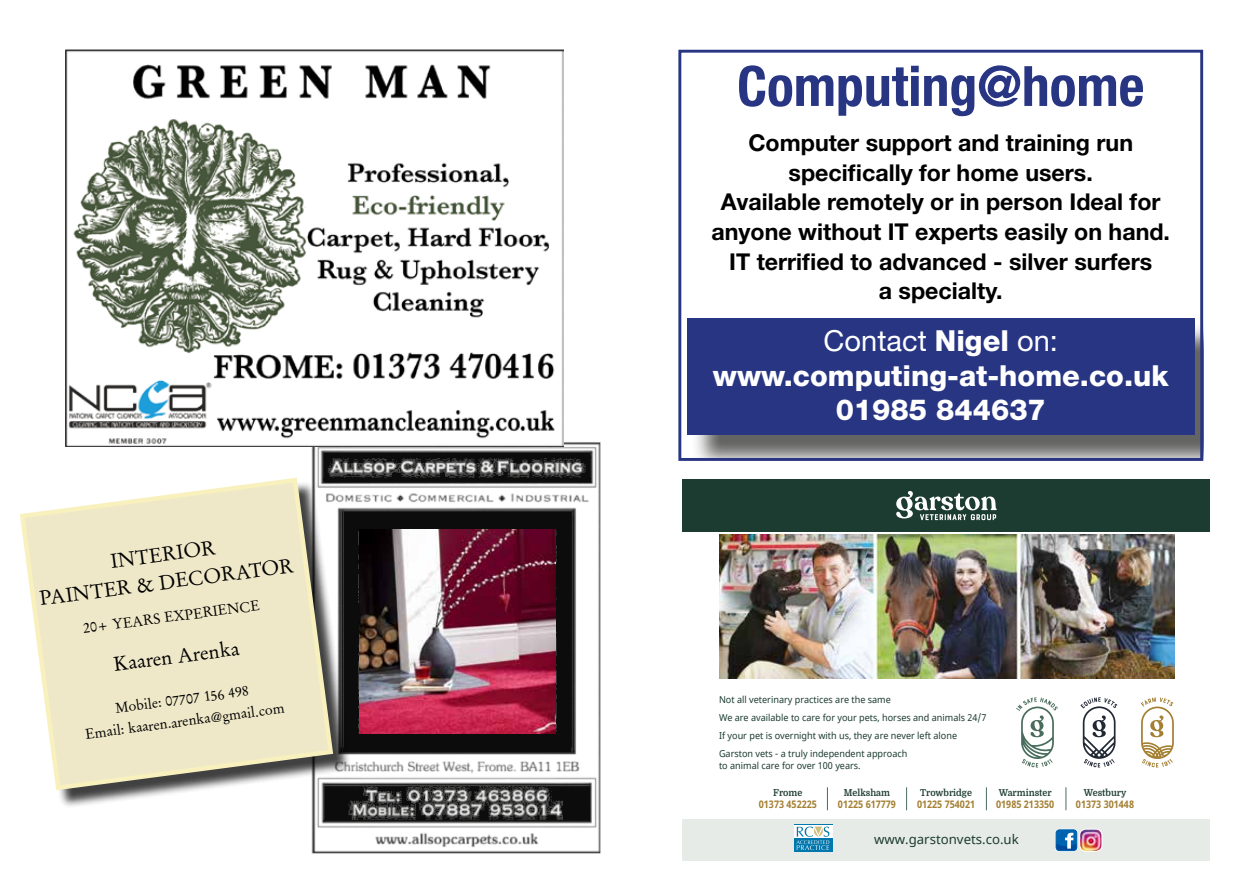
<style>
.page{position:relative;width:1259px;height:893px;background:#fff}
.page>*{position:absolute;margin:0;border:0;box-sizing:border-box;transform-origin:0 0}
.t1{font:700 condensed 55.65px "Helvetica Neue LT Std";color:#283583}
.t2{font:800 28.95px/34.8px "Helvetica Neue LT Std";color:#fff;text-align:center}
.t3{font:700 23.25px/29.7px "Helvetica Neue LT Std";color:#000;text-align:center}
.t4{font:20.25px/27.8px "Garamond CG";color:#000;text-align:center}
.t5{font:14.4px/21.6px "Garamond CG";color:#000;text-align:center}
.t6{font:13.2px "Noto Sans";color:#1c3b31}
.t7{font:700 10.5px "Noto Sans";color:#a48033;scale:.88 1}
.t8{font:9.6px/18px "Noto Sans";color:#1c3b31;scale:.95 1}
.t9{font:700 9.6px "Domine";color:#1c3b31;scale:.93 1}
.s1{font-weight:400}
</style>
<div class="page">
<img style="left:311px;top:442px;width:290px;height:412px">
<img style="left:359px;top:529px;width:196px;height:204px">
<div style="left:23px;top:480px;width:328px;height:328px;background:#000;opacity:.75"></div>
<svg style="left:20px;top:475px;width:316px;height:318px"></svg>
<img style="left:66px;top:50px;width:498px;height:396px">
<img style="left:719px;top:534px;width:455px;height:144px">
<div style="left:682px;top:479px;width:528px;height:53px;background:#1c3b31"></div>
<svg style="left:896px;top:491px;width:100px;height:29px"></svg>
<div style="left:682px;top:819px;width:528px;height:42px;background:#e6ebe8"></div>
<svg style="left:827px;top:787px;width:1px;height:23px"></svg>
<svg style="left:906px;top:787px;width:1px;height:23px"></svg>
<svg style="left:986px;top:787px;width:1px;height:23px"></svg>
<svg style="left:1065px;top:787px;width:1px;height:23px"></svg>
<div style="left:794px;top:824px;width:38px;height:28px;background:#0077ad"></div>
<div style="left:794px;top:825px;width:38px;height:27px;background:#fff"></div>
<div style="left:794px;top:838px;width:38px;height:14px;background:#0077ad"></div>
<svg style="left:796px;top:826px;width:33px;height:24px"></svg>
<svg style="left:1055px;top:829px;width:23px;height:23px"></svg>
<div style="left:1056px;top:830px;width:20px;height:21px;background:#0063af;border-radius:3px"></div>
<div style="left:1055px;top:829px;width:22px;height:22px;border:1px solid #0063af;border-radius:3px"></div>
<svg style="left:1056px;top:833px;width:20px;height:18px"></svg>
<img style="left:1081px;top:829px;width:21px;height:21px">
<div style="left:1079px;top:829px;width:23px;height:23px;border:1px solid #fff;border-radius:6px"></div>
<svg style="left:1080px;top:697px;width:37px;height:70px"></svg>
<svg style="left:1141px;top:697px;width:32px;height:70px"></svg>
<svg style="left:1016px;top:697px;width:41px;height:70px"></svg>
<img style="left:696px;top:322px;width:503px;height:135px">
<div style="left:687px;top:318px;width:507px;height:117px;background:#283583"></div>
<div style="left:678px;top:50px;width:525px;height:411px;border:3px solid #283583"></div>
<h1 class="t1" style="left:737px;top:52px;width:409px">Computing@home</h1>
<h3 class="t3" style="left:711px;top:127px;width:460px">Computer support and training run specifically for home users.<br>Available remotely or in person Ideal for anyone without IT experts easily on hand.<br>IT terrified to advanced - silver surfers<br>a specialty.</h3>
<h2 class="t2" style="left:713px;top:323px;width:457px"><span class="s1">Contact</span> Nigel <span class="s1">on: </span>www.computing-at-home.co.uk<br>01985 844637</h2>
<h3 class="t4" style="left:34px;top:557px;width:257px;rotate:-8deg">INTERIOR<br>PAINTER &amp; DECORATOR</h3>
<h3 class="t5" style="left:82px;top:616px;width:179px;rotate:-7deg">20+ YEARS EXPERIENCE</h3>
<h3 class="t4" style="left:112px;top:650px;width:128px;rotate:-8deg">Kaaren Arenka</h3>
<h3 class="t5" style="left:82px;top:700px;width:202px;rotate:-7deg">Mobile: 07707 156 498<br>Email: kaaren.arenka@gmail.com</h3>
<p class="t8" style="left:719px;top:691px;width:283px">Not all veterinary practices are the same<br>We are available to care for your pets, horses and animals 24/7<br>If your pet is overnight with us, they are never left alone Garston vets - a truly independent approach</p>
<p class="t8" style="left:719px;top:757px;width:151px">to animal care for over 100 years.</p>
<p class="t9" style="left:773px;top:787px;width:33px">Frome</p>
<p class="t7" style="left:759px;top:797px;width:67px">01373 452225</p>
<p class="t9" style="left:844px;top:787px;width:51px">Melksham</p>
<p class="t7" style="left:838px;top:797px;width:67px">01225 617779</p>
<p class="t9" style="left:920px;top:787px;width:57px">Trowbridge</p>
<p class="t7" style="left:917px;top:797px;width:67px">01225 754021</p>
<p class="t9" style="left:999px;top:787px;width:58px">Warminster</p>
<p class="t7" style="left:996px;top:797px;width:67px">01985 213350</p>
<h3 class="t6" style="left:874px;top:830px;width:146px">www.garstonvets.co.uk</h3>
<p class="t9" style="left:1083px;top:787px;width:47px">Westbury</p>
<p class="t7" style="left:1076px;top:797px;width:67px">01373 301448</p>
</div>
